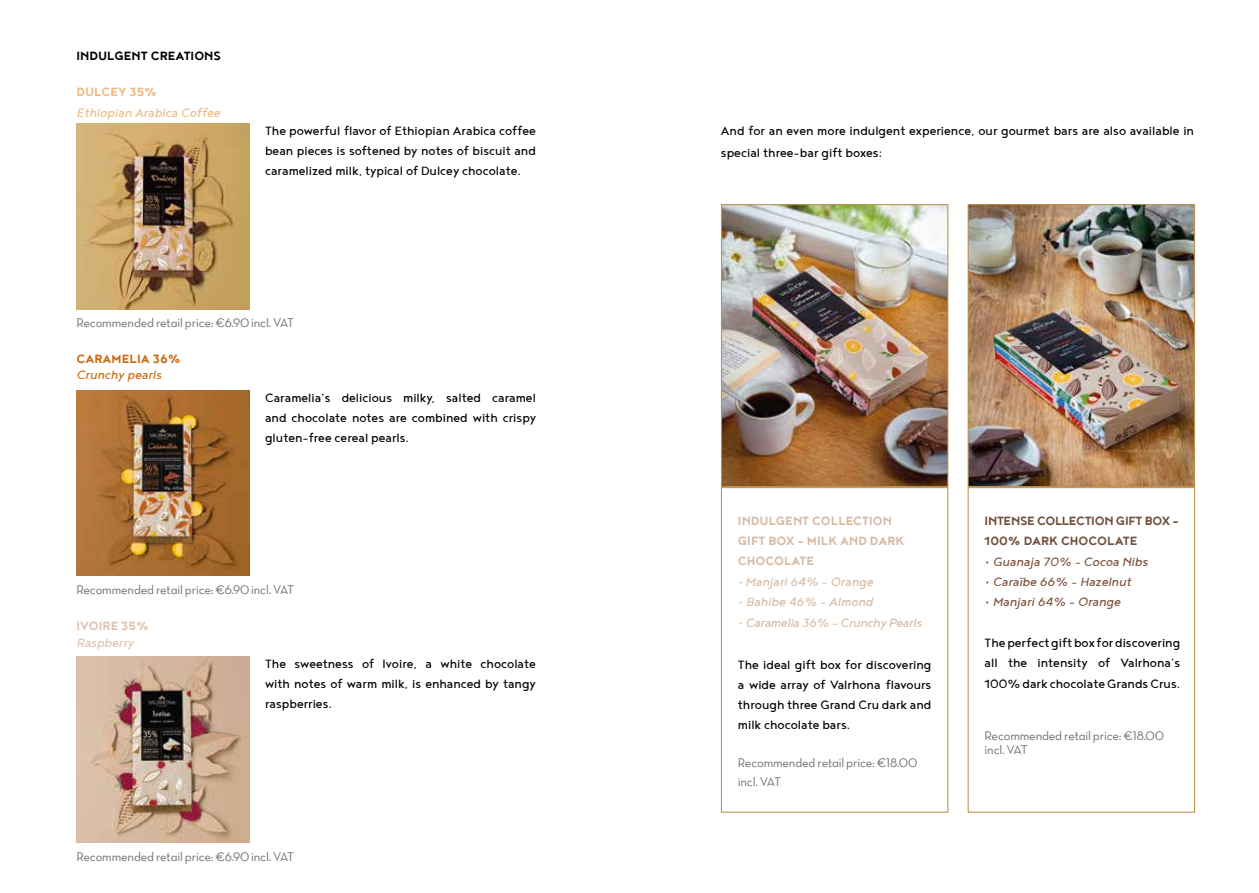
<style>
.page{position:relative;width:1259px;height:893px;background:#fff}
.page>*{position:absolute;margin:0;border:0;box-sizing:border-box;transform-origin:0 0}
.t1{font:14.85px/20.1px "Noyh Geometric";color:#000;text-align:justify}
.t2{font:italic 14.85px/20.5px "Noyh Geometric";color:#d7baa4}
.t3{font:italic 14.85px/20.4px "Noyh Geometric";color:#7e4e3a}
.t4{font:italic 14.85px "Noyh Geometric";color:#ecbb81}
.t5{font:700 14.85px "Noyh Geometric";color:#000}
.t6{font:italic 14.85px "Noyh Geometric";color:#c96a0f}
.t7{font:700 14.85px "Noyh Geometric";color:#c96a0f}
.t8{font:700 14.85px "Noyh Geometric";color:#ecbb81}
.t9{font:700 14.85px "Noyh Geometric";color:#e0c1b1}
.t10{font:italic 14.85px "Noyh Geometric";color:#e0c1b1}
.t11{font:12.75px/19px "Neutra Text Book Alt";letter-spacing:-.01em;color:#706f6f}
.s1{font-weight:700;font-style:normal}
.s2{font-size:18px}
.s3{font-weight:700;font-style:normal;color:#73503e}
.s4{font-size:18px;color:#73503e}
</style>
<div class="page">
<img style="left:77px;top:124px;width:173px;height:185px">
<img style="left:77px;top:390px;width:173px;height:186px">
<img style="left:77px;top:657px;width:173px;height:186px">
<div style="left:721px;top:487px;width:227px;height:326px;border:1px solid #ba924d"></div>
<img style="left:723px;top:206px;width:223px;height:279px">
<div style="left:721px;top:204px;width:227px;height:283px;border:1px solid #ba924d"></div>
<div style="left:967px;top:487px;width:228px;height:326px;border:1px solid #ba924d"></div>
<img style="left:969px;top:206px;width:224px;height:279px">
<div style="left:967px;top:204px;width:228px;height:283px;border:1px solid #ba924d"></div>
<p class="t5" style="left:77px;top:47px;width:146px">INDULGENT CREATIONS</p>
<p class="t8" style="left:77px;top:84px;width:82px">DULCEY 35%</p>
<p class="t4" style="left:77px;top:104px;width:145px">Ethiopian Arabica Coffee</p>
<p class="t1" style="left:265px;top:120px;width:272px">The powerful flavor of Ethiopian Arabica coffee bean pieces is softened by notes of biscuit and caramelized milk, typical of Dulcey chocolate.</p>
<p class="t11" style="left:77px;top:313px;width:219px">Recommended retail price: €6.90 incl. VAT</p>
<p class="t7" style="left:77px;top:350px;width:106px">CARAMELIA 36%</p>
<p class="t6" style="left:77px;top:366px;width:86px">Crunchy pearls</p>
<p class="t1" style="left:265px;top:388px;width:272px">Caramelia’s delicious milky, salted caramel and chocolate notes are combined with crispy gluten-free cereal pearls.</p>
<p class="t11" style="left:77px;top:580px;width:219px">Recommended retail price: €6.90 incl. VAT</p>
<p class="t9" style="left:77px;top:617px;width:74px">IVOIRE 35%</p>
<p class="t10" style="left:77px;top:634px;width:59px">Raspberry</p>
<p class="t1" style="left:265px;top:653px;width:272px">The sweetness of Ivoire, a white chocolate with notes of warm milk, is enhanced by tangy raspberries.</p>
<p class="t11" style="left:77px;top:847px;width:219px">Recommended retail price: €6.90 incl. VAT</p>
<p class="t1" style="left:721px;top:119px;width:474px;line-height:22.2px">And for an even more indulgent experience, our gourmet bars are also available in special three-bar gift boxes:</p>
<p class="t2" style="left:738px;top:510px;width:185px"><span class="s1">INDULGENT COLLECTION<br>GIFT BOX - MILK AND DARK<br>CHOCOLATE<br></span><span class="s2">·</span> Manjari 64% - Orange<br><span class="s2">·</span> Bahibe 46% - Almond<br><span class="s2">·</span> Caramelia 36% - Crunchy Pearls</p>
<p class="t1" style="left:738px;top:654px;width:195px">The ideal gift box for discovering a wide array of Valrhona flavours through three Grand Cru dark and milk chocolate bars.</p>
<p class="t11" style="left:738px;top:753px;width:181px">Recommended retail price: €18.00 incl. VAT</p>
<p class="t3" style="left:984px;top:510px;width:196px"><span class="s3">INTENSE COLLECTION GIFT BOX –<br>100% DARK CHOCOLATE<br></span><span class="s4">·</span> Guanaja 70% - Cocoa Nibs<br><span class="s4">·</span> Caraïbe 66% - Hazelnut<br><span class="s4">·</span> Manjari 64% - Orange</p>
<p class="t1" style="left:984px;top:633px;width:197px">The perfect gift box for discovering all the intensity of Valrhona’s 100% dark chocolate Grands Crus.</p>
<p class="t11" style="left:984px;top:728px;width:181px;line-height:14px">Recommended retail price: €18.00 incl. VAT</p>
</div>
